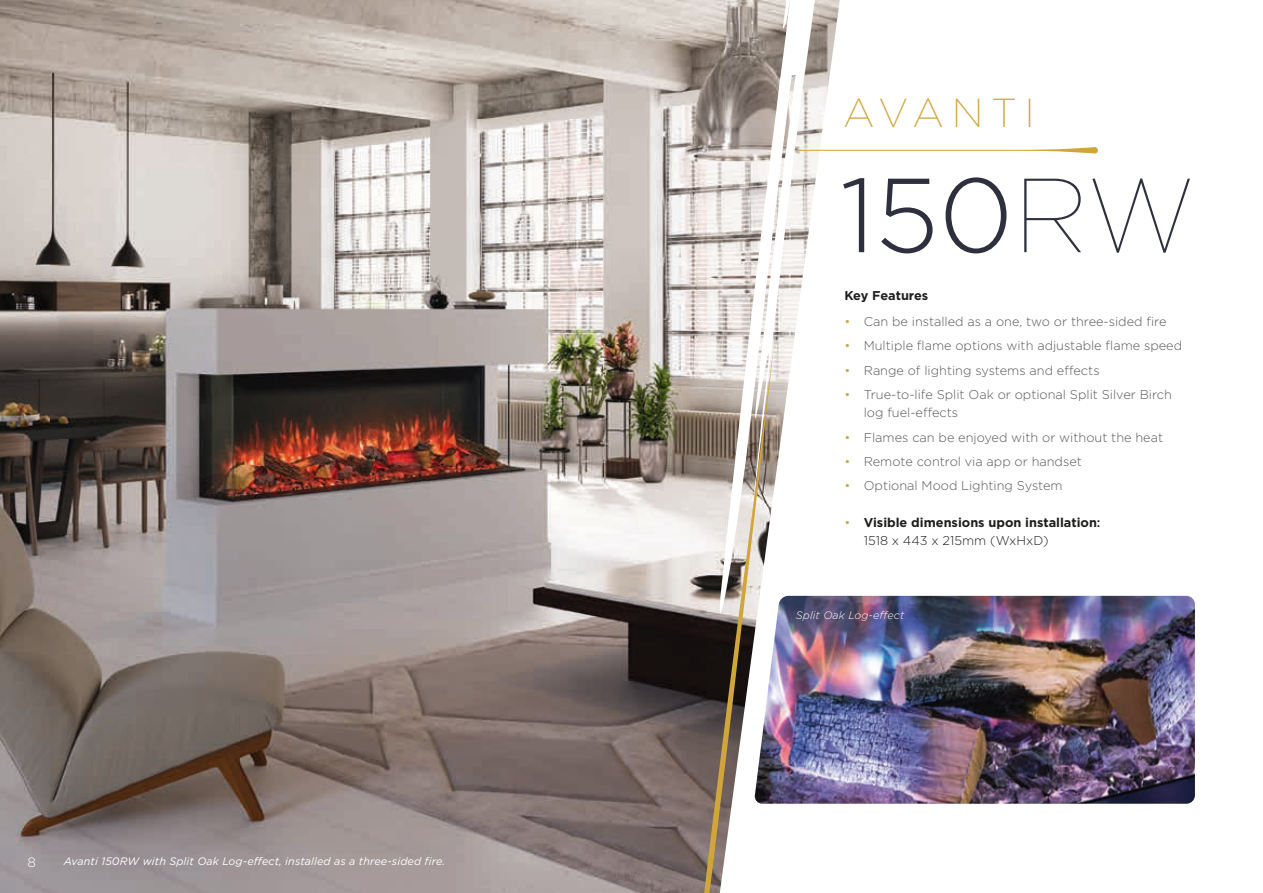
<style>
.page{position:relative;width:1263px;height:893px;background:#fff}
.page>*{position:absolute;margin:0;border:0;box-sizing:border-box;transform-origin:0 0}
.t1{font:300 105px "Gotham";color:#2f303d}
.t2{font:200 40.5px "Gotham";letter-spacing:.2em;color:#d0a53b}
.t3{font:300 13.5px "Gotham";color:#fff}
.t4{font:300 12.75px/18px "Gotham";color:#575756}
.t5{font:700 12.75px/18px "Gotham";color:#1d1d1b}
.t6{font:italic 10.8px "Gotham";letter-spacing:.01em;color:#fff}
.t7{font:italic 300 10.8px "Gotham";letter-spacing:.01em;color:#fff}
.s1{font-weight:100}
.s2{color:#d0a53b}
.s3{font-weight:300;color:#d0a53b}
.s4{font-weight:500}
.s5{font-weight:300}
</style>
<div class="page">
<img style="left:0;top:0;width:718px;height:893px">
<svg style="left:718px;top:0;width:127px;height:596px"></svg>
<svg style="left:631px;top:338px;width:144px;height:555px"></svg>
<hr style="left:797px;top:150px;width:283px;height:1px;background:#d0a53b">
<svg style="left:1001px;top:147px;width:97px;height:7px"></svg>
<img style="left:754px;top:596px;width:441px;height:208px">
<p class="t3" style="left:28px;top:853px;width:10px">8</p>
<p class="t6" style="left:64px;top:854px;width:383px">Avanti 150RW with Split Oak Log-effect, installed as a three-sided fire.</p>
<h2 class="t2" style="left:843px;top:88px;width:193px">AVANTI</h2>
<h1 class="t1" style="left:840px;top:149px;width:356px">150<span class="s1">RW</span></h1>
<p class="t5" style="left:844px;top:286px;width:85px">Key Features</p>
<p class="t4" style="left:844px;top:312px;width:324px"><span class="s2">•</span> Can be installed as a one, two or three-sided fire</p>
<p class="t4" style="left:844px;top:337px;width:339px"><span class="s2">•</span> Multiple flame options with adjustable flame speed</p>
<p class="t4" style="left:844px;top:361px;width:257px"><span class="s2">•</span> Range of lighting systems and effects</p>
<p class="t4" style="left:864px;top:385px;width:310px;text-indent:-19px"><span class="s2">•</span> True-to-life Split Oak or optional Split Silver Birch log fuel-effects</p>
<p class="t4" style="left:844px;top:428px;width:320px"><span class="s2">•</span> Flames can be enjoyed with or without the heat</p>
<p class="t4" style="left:844px;top:452px;width:239px"><span class="s2">•</span> Remote control via app or handset</p>
<p class="t4" style="left:844px;top:476px;width:220px"><span class="s2">•</span> Optional Mood Lighting System</p>
<p class="t5" style="left:864px;top:514px;width:238px;text-indent:-19px"><span class="s3">•</span> Visible dimensions upon installation<span class="s4">:<br></span><span class="s5">1518 x 443 x 215mm (WxHxD)</span></p>
<p class="t7" style="left:796px;top:609px;width:110px">Split Oak Log-effect</p>
</div>
